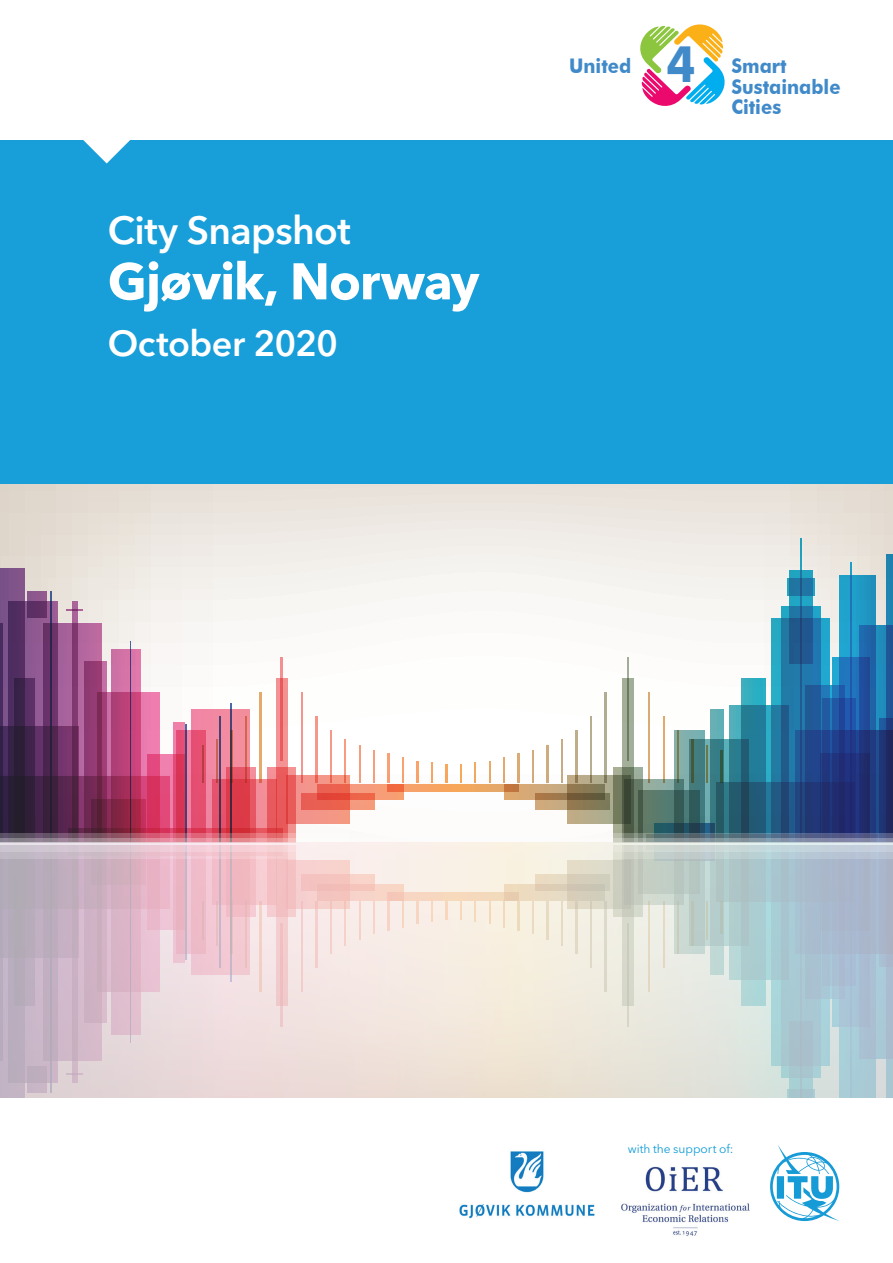
<style>
.page{position:relative;width:893px;height:1263px;background:#fff}
.page>*{position:absolute;margin:0;border:0;box-sizing:border-box;transform-origin:0 0}
.t1{font:700 51px "Avenir Next LT Pro";letter-spacing:-.025em;color:#fff}
.t2{font:700 50.7px "Futura BT";color:#418ac9;scale:.92 1}
.t3{font:600 39px "Avenir Next LT Pro";letter-spacing:-.015em;color:#fff}
.t4{font:600 36px "Avenir Next LT Pro";letter-spacing:-.015em;color:#fff}
.t5{font:700 20.1px/20.2px "Futura BT";color:#418ac9;scale:.92 1}
.t6{font:12px "Avenir Next LT Pro";letter-spacing:-.005em;color:#139dd7}
</style>
<div class="page">
<div style="left:0;top:139px;width:892px;height:346px;background:#189ed9"></div>
<svg style="left:83px;top:140px;width:47px;height:23px"></svg>
<div style="left:0;top:0;width:893px;height:140px;background:#fff"></div>
<svg style="left:0;top:484px;width:892px;height:349px"></svg>
<div style="left:8px;top:602px;width:49px;height:240px;background:#905a93"></div>
<svg style="left:173px;top:722px;width:12px;height:33px"></svg>
<svg style="left:0;top:568px;width:25px;height:159px;background:#643e74"></svg>
<div style="left:72px;top:602px;width:5px;height:240px;background:#ab6499"></div>
<svg style="left:67px;top:610px;width:16px;height:1px"></svg>
<svg style="left:43px;top:623px;width:58px;height:153px;background:#925087"></svg>
<svg style="left:84px;top:661px;width:23px;height:115px;background:#953e77"></svg>
<hr style="left:0;top:623px;width:3px;height:219px;background:#482b60">
<svg style="left:15px;top:678px;width:20px;height:49px"></svg>
<svg style="left:0;top:727px;width:78px;height:49px;background:#4e2853"></svg>
<svg style="left:0;top:776px;width:97px;height:57px;background:#442242"></svg>
<svg style="left:255px;top:779px;width:12px;height:50px"></svg>
<svg style="left:191px;top:710px;width:58px;height:119px;background:#e77c94"></svg>
<svg style="left:160px;top:755px;width:17px;height:74px"></svg>
<svg style="left:28px;top:591px;width:19px;height:27px"></svg>
<svg style="left:97px;top:693px;width:63px;height:136px;background:#c75082"></svg>
<svg style="left:112px;top:650px;width:28px;height:149px;background:#c04c81"></svg>
<svg style="left:177px;top:731px;width:29px;height:98px;background:#dd4f72"></svg>
<svg style="left:226px;top:767px;width:29px;height:62px;background:#d94352"></svg>
<svg style="left:51px;top:591px;width:1px;height:242px"></svg>
<svg style="left:130px;top:642px;width:1px;height:157px"></svg>
<svg style="left:220px;top:716px;width:1px;height:113px"></svg>
<svg style="left:231px;top:703px;width:1px;height:126px"></svg>
<hr style="left:186px;top:725px;width:1px;height:117px;background:#464077">
<svg style="left:267px;top:767px;width:29px;height:66px"></svg>
<svg style="left:614px;top:767px;width:28px;height:66px"></svg>
<svg style="left:287px;top:775px;width:63px;height:49px;background:#f0857a"></svg>
<svg style="left:568px;top:775px;width:55px;height:49px;background:#9d997a"></svg>
<svg style="left:318px;top:784px;width:86px;height:15px"></svg>
<svg style="left:388px;top:784px;width:116px;height:8px"></svg>
<svg style="left:504px;top:784px;width:101px;height:15px"></svg>
<svg style="left:301px;top:794px;width:74px;height:15px"></svg>
<svg style="left:535px;top:794px;width:74px;height:15px"></svg>
<svg style="left:276px;top:678px;width:11px;height:155px;background:#ed7374"></svg>
<svg style="left:623px;top:678px;width:10px;height:155px"></svg>
<svg style="left:281px;top:658px;width:2px;height:102px"></svg>
<svg style="left:627px;top:658px;width:2px;height:102px"></svg>
<svg style="left:301px;top:693px;width:2px;height:90px"></svg>
<svg style="left:316px;top:716px;width:1px;height:67px"></svg>
<svg style="left:330px;top:731px;width:1px;height:52px"></svg>
<svg style="left:345px;top:739px;width:1px;height:44px"></svg>
<hr style="left:359px;top:745px;width:1px;height:38px;background:#f69d7f">
<hr style="left:260px;top:693px;width:1px;height:90px;background:#e4a96b">
<svg style="left:245px;top:716px;width:2px;height:67px"></svg>
<svg style="left:231px;top:731px;width:1px;height:52px"></svg>
<svg style="left:216px;top:739px;width:2px;height:44px"></svg>
<hr style="left:202px;top:745px;width:1px;height:38px;background:#b63f43">
<hr style="left:373px;top:751px;width:2px;height:32px;background:#f79e7c">
<svg style="left:388px;top:754px;width:1px;height:29px"></svg>
<hr style="left:402px;top:757px;width:2px;height:26px;background:#f8a270">
<svg style="left:417px;top:761px;width:1px;height:22px"></svg>
<hr style="left:431px;top:763px;width:2px;height:20px;background:#f8a564">
<svg style="left:446px;top:764px;width:1px;height:19px"></svg>
<svg style="left:460px;top:764px;width:2px;height:19px"></svg>
<svg style="left:475px;top:763px;width:1px;height:20px"></svg>
<svg style="left:489px;top:761px;width:1px;height:22px"></svg>
<hr style="left:503px;top:757px;width:2px;height:26px;background:#e2aa6e">
<svg style="left:518px;top:754px;width:1px;height:29px"></svg>
<hr style="left:532px;top:751px;width:2px;height:32px;background:#d4ab7a">
<hr style="left:547px;top:745px;width:1px;height:38px;background:#ceac7f">
<hr style="left:561px;top:739px;width:2px;height:44px;background:#c6ad84">
<svg style="left:576px;top:731px;width:1px;height:52px"></svg>
<svg style="left:590px;top:716px;width:2px;height:67px"></svg>
<svg style="left:605px;top:693px;width:1px;height:90px"></svg>
<svg style="left:625px;top:779px;width:50px;height:54px"></svg>
<svg style="left:675px;top:731px;width:29px;height:59px"></svg>
<svg style="left:729px;top:705px;width:42px;height:78px"></svg>
<svg style="left:771px;top:618px;width:59px;height:165px;background:#2295b8"></svg>
<svg style="left:782px;top:606px;width:38px;height:177px;background:#2074a5"></svg>
<svg style="left:789px;top:570px;width:24px;height:93px;background:#206d9d"></svg>
<svg style="left:787px;top:579px;width:27px;height:16px"></svg>
<svg style="left:766px;top:783px;width:30px;height:50px"></svg>
<svg style="left:638px;top:790px;width:51px;height:43px;background:#4e7064"></svg>
<svg style="left:796px;top:730px;width:9px;height:103px"></svg>
<div style="left:710px;top:710px;width:14px;height:132px;background:#63afb6"></div>
<svg style="left:741px;top:678px;width:25px;height:155px;background:#247c96"></svg>
<svg style="left:805px;top:686px;width:28px;height:147px;background:#204a8b"></svg>
<svg style="left:839px;top:575px;width:36px;height:83px;background:#1f9ac7"></svg>
<svg style="left:851px;top:562px;width:1px;height:96px"></svg>
<svg style="left:801px;top:539px;width:1px;height:294px"></svg>
<svg style="left:859px;top:626px;width:27px;height:207px;background:#1f5a98"></svg>
<svg style="left:820px;top:754px;width:2px;height:79px"></svg>
<svg style="left:886px;top:554px;width:6px;height:279px;background:#1e4e86"></svg>
<svg style="left:689px;top:739px;width:59px;height:94px;background:#35717b"></svg>
<svg style="left:822px;top:698px;width:11px;height:135px"></svg>
<svg style="left:833px;top:658px;width:36px;height:175px;background:#1f438c"></svg>
<svg style="left:655px;top:824px;width:60px;height:9px"></svg>
<hr style="left:721px;top:751px;width:1px;height:32px;background:#2f583d">
<hr style="left:706px;top:745px;width:2px;height:38px;background:#6c7847">
<hr style="left:692px;top:739px;width:1px;height:44px;background:#43593c">
<svg style="left:677px;top:731px;width:2px;height:52px"></svg>
<hr style="left:663px;top:716px;width:1px;height:67px;background:#e2aa6e">
<hr style="left:649px;top:693px;width:1px;height:90px;background:#dbab74">
<svg style="left:69px;top:829px;width:214px;height:4px"></svg>
<svg style="left:91px;top:799px;width:54px;height:34px;background:#812443"></svg>
<svg style="left:0;top:833px;width:892px;height:5px"></svg>
<svg style="left:0;top:838px;width:892px;height:4px"></svg>
<svg style="left:0;top:842px;width:892px;height:256px;background:#dcd4d4"></svg>
<svg style="left:640px;top:24px;width:85px;height:82px"></svg>
<svg style="left:770px;top:1145px;width:69px;height:76px"></svg>
<img style="left:621px;top:1166px;width:129px;height:70px">
<img style="left:459px;top:1151px;width:136px;height:68px">
<h3 class="t3" style="left:108px;top:207px;width:244px">City Snapshot</h3>
<h1 class="t1" style="left:108px;top:250px;width:373px">Gjøvik, Norway</h1>
<h3 class="t4" style="left:108px;top:321px;width:232px">October 2020</h3>
<h2 class="t2" style="left:667px;top:33px;width:33px">4</h2>
<p class="t5" style="left:569px;top:56px;width:69px">United</p>
<p class="t5" style="left:731px;top:56px;width:120px">Smart<br>Sustainable<br>Cities</p>
<p class="t6" style="left:628px;top:1141px;width:107px">with the support of:</p>
</div>
